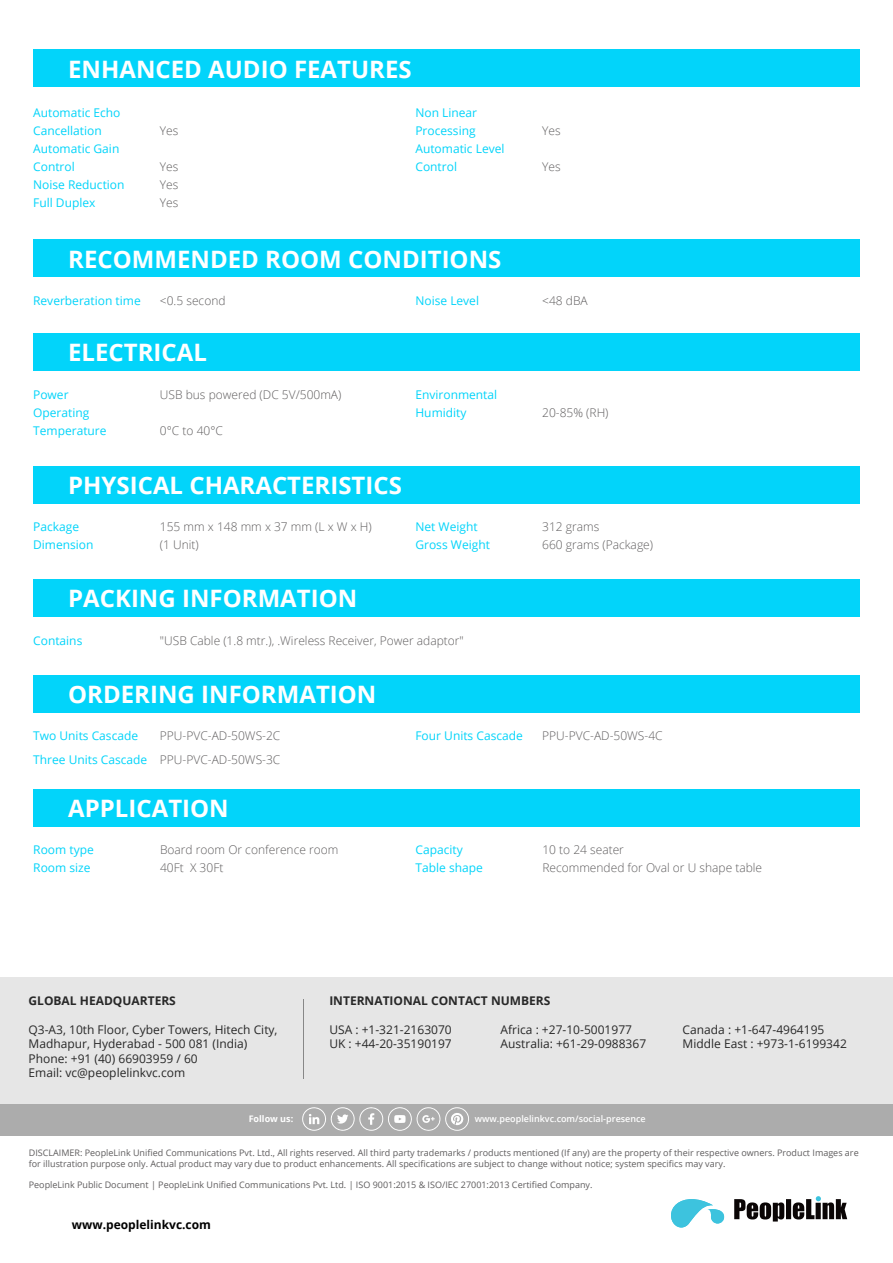
<style>
.page{position:relative;width:893px;height:1263px;background:#fff}
.page>*{position:absolute;margin:0;border:0;box-sizing:border-box;transform-origin:0 0}
.t1{font:700 24px "Open Sans";color:#fff}
.t2{font:300 12px/18px "Open Sans";color:#5f5d5e}
.t3{font:12px/18px "Open Sans";color:#02d4fa}
.t4{font:12px/14.4px "Open Sans";color:#282828}
.t5{font:700 12px "Open Sans";color:#282828}
.t6{font:700 12px "Open Sans";color:#000}
.t7{font:9px/10.8px "Open Sans";color:#5f5d5e}
.t8{font:600 9px "Open Sans";color:#fff}
.t9{font:700 9px "Open Sans";color:#fff}
</style>
<div class="page">
<div style="left:298px;top:977px;width:297px;height:127px;background:#e6e6e6"></div>
<div style="left:595px;top:977px;width:298px;height:127px;background:#e6e6e6"></div>
<div style="left:0;top:977px;width:298px;height:127px;background:#e6e6e6"></div>
<div style="left:0;top:1104px;width:893px;height:31px;background:#acacac"></div>
<svg style="left:671px;top:1199px;width:53px;height:28px"></svg>
<svg style="left:734px;top:1196px;width:113px;height:25px"></svg>
<hr style="left:303px;top:999px;width:1px;height:79px;background:#878787">
<svg style="left:302px;top:1107px;width:167px;height:24px"></svg>
<div style="left:33px;top:50px;width:827px;height:37px;background:#02d4fa"></div>
<div style="left:33px;top:240px;width:827px;height:37px;background:#02d4fa"></div>
<div style="left:33px;top:334px;width:827px;height:37px;background:#02d4fa"></div>
<div style="left:33px;top:466px;width:827px;height:38px;background:#02d4fa"></div>
<div style="left:33px;top:580px;width:827px;height:37px;background:#02d4fa"></div>
<div style="left:33px;top:675px;width:827px;height:37px;background:#02d4fa"></div>
<div style="left:33px;top:789px;width:827px;height:37px;background:#02d4fa"></div>
<h1 class="t1" style="left:68px;top:52px;width:345px">ENHANCED AUDIO FEATURES</h1>
<h2 class="t3" style="left:33px;top:104px;width:93px">Automatic Echo<br>Cancellation<br>Automatic Gain<br>Control<br>Noise Reduction<br>Full Duplex</h2>
<h2 class="t2" style="left:160px;top:122px;width:20px">Yes</h2>
<h2 class="t2" style="left:160px;top:158px;width:20px;text-align:justify">Yes Yes Yes</h2>
<h2 class="t3" style="left:415px;top:104px;width:91px">Non Linear<br>Processing<br>Automatic Level<br>Control</h2>
<h1 class="t1" style="left:68px;top:243px;width:435px">RECOMMENDED ROOM CONDITIONS</h1>
<h2 class="t2" style="left:542px;top:122px;width:20px">Yes</h2>
<h2 class="t2" style="left:542px;top:158px;width:20px">Yes</h2>
<h2 class="t3" style="left:33px;top:291px;width:109px">Reverberation time</h2>
<h2 class="t2" style="left:160px;top:291px;width:67px">&lt;0.5 second</h2>
<h2 class="t3" style="left:415px;top:291px;width:65px">Noise Level</h2>
<h2 class="t2" style="left:542px;top:291px;width:47px">&lt;48 dBA</h2>
<h1 class="t1" style="left:68px;top:336px;width:140px">ELECTRICAL</h1>
<h2 class="t3" style="left:33px;top:385px;width:75px">Power<br>Operating<br>Temperature</h2>
<h2 class="t2" style="left:160px;top:385px;width:183px">USB bus powered (DC 5V/500mA)</h2>
<h2 class="t2" style="left:160px;top:421px;width:65px">0°C to 40°C</h2>
<h2 class="t3" style="left:415px;top:385px;width:83px">Environmental<br>Humidity</h2>
<h1 class="t1" style="left:68px;top:469px;width:335px">PHYSICAL CHARACTERISTICS</h1>
<h2 class="t2" style="left:542px;top:403px;width:68px">20-85% (RH)</h2>
<h2 class="t3" style="left:33px;top:518px;width:62px">Package<br>Dimension</h2>
<h2 class="t2" style="left:160px;top:518px;width:213px">155 mm x 148 mm x 37 mm (L x W x H) (1 Unit)</h2>
<h2 class="t3" style="left:415px;top:518px;width:76px">Net Weight<br>Gross Weight</h2>
<h2 class="t2" style="left:542px;top:518px;width:112px">312 grams<br>660 grams (Package)</h2>
<h1 class="t1" style="left:68px;top:582px;width:291px">PACKING INFORMATION</h1>
<h2 class="t3" style="left:33px;top:631px;width:51px">Contains</h2>
<h2 class="t2" style="left:160px;top:631px;width:305px">"USB Cable (1.8 mtr.), .Wireless Receiver, Power adaptor"</h2>
<h1 class="t1" style="left:68px;top:677px;width:310px">ORDERING INFORMATION</h1>
<h2 class="t3" style="left:33px;top:724px;width:116px;line-height:24px">Two Units Cascade<br>Three Units Cascade</h2>
<h2 class="t2" style="left:160px;top:724px;width:122px;line-height:24px">PPU-PVC-AD-50WS-2C<br>PPU-PVC-AD-50WS-3C</h2>
<h2 class="t3" style="left:415px;top:727px;width:109px">Four Units Cascade</h2>
<h2 class="t2" style="left:542px;top:727px;width:122px">PPU-PVC-AD-50WS-4C</h2>
<h1 class="t1" style="left:68px;top:791px;width:162px">APPLICATION</h1>
<h2 class="t3" style="left:33px;top:840px;width:62px">Room type<br>Room size</h2>
<h2 class="t2" style="left:160px;top:840px;width:180px">Board room Or conference room<br>40Ft X 30Ft</h2>
<h2 class="t3" style="left:416px;top:840px;width:69px">Capacity<br>Table shape</h2>
<h2 class="t2" style="left:542px;top:840px;width:221px">10 to 24 seater<br>Recommended for Oval or U shape table</h2>
<h2 class="t5" style="left:29px;top:992px;width:149px">GLOBAL HEADQUARTERS</h2>
<h2 class="t4" style="left:29px;top:1022px;width:250px">Q3-A3, 10th Floor, Cyber Towers, Hitech City, Madhapur, Hyderabad - 500 081 (India)<br>Phone: +91 (40) 66903959 / 60<br>Email: vc@peoplelinkvc.com</h2>
<h2 class="t5" style="left:329px;top:992px;width:223px">INTERNATIONAL CONTACT NUMBERS</h2>
<h2 class="t4" style="left:329px;top:1022px;width:124px">USA : +1-321-2163070<br>UK : +44-20-35190197</h2>
<h2 class="t4" style="left:501px;top:1022px;width:147px">Africa : +27-10-5001977<br>Australia: +61-29-0988367</h2>
<h2 class="t4" style="left:683px;top:1022px;width:166px">Canada : +1-647-4964195<br>Middle East : +973-1-6199342</h2>
<p class="t9" style="left:249px;top:1112px;width:46px">Follow us:</p>
<p class="t8" style="left:475px;top:1112px;width:172px">www.peoplelinkvc.com/social-presence</p>
<p class="t7" style="left:29px;top:1147px;width:831px">DISCLAIMER: PeopleLink Unified Communications Pvt. Ltd., All rights reserved. All third party trademarks / products mentioned (If any) are the property of their respective owners. Product Images are for illustration purpose only. Actual product may vary due to product enhancements. All specifications are subject to change without notice; system specifics may vary.</p>
<p class="t7" style="left:29px;top:1179px;width:565px">PeopleLink Public Document | PeopleLink Unified Communications Pvt. Ltd. | ISO 9001:2015 &amp; ISO/IEC 27001:2013 Certified Company.</p>
<h2 class="t6" style="left:72px;top:1216px;width:141px">www.peoplelinkvc.com</h2>
</div>
